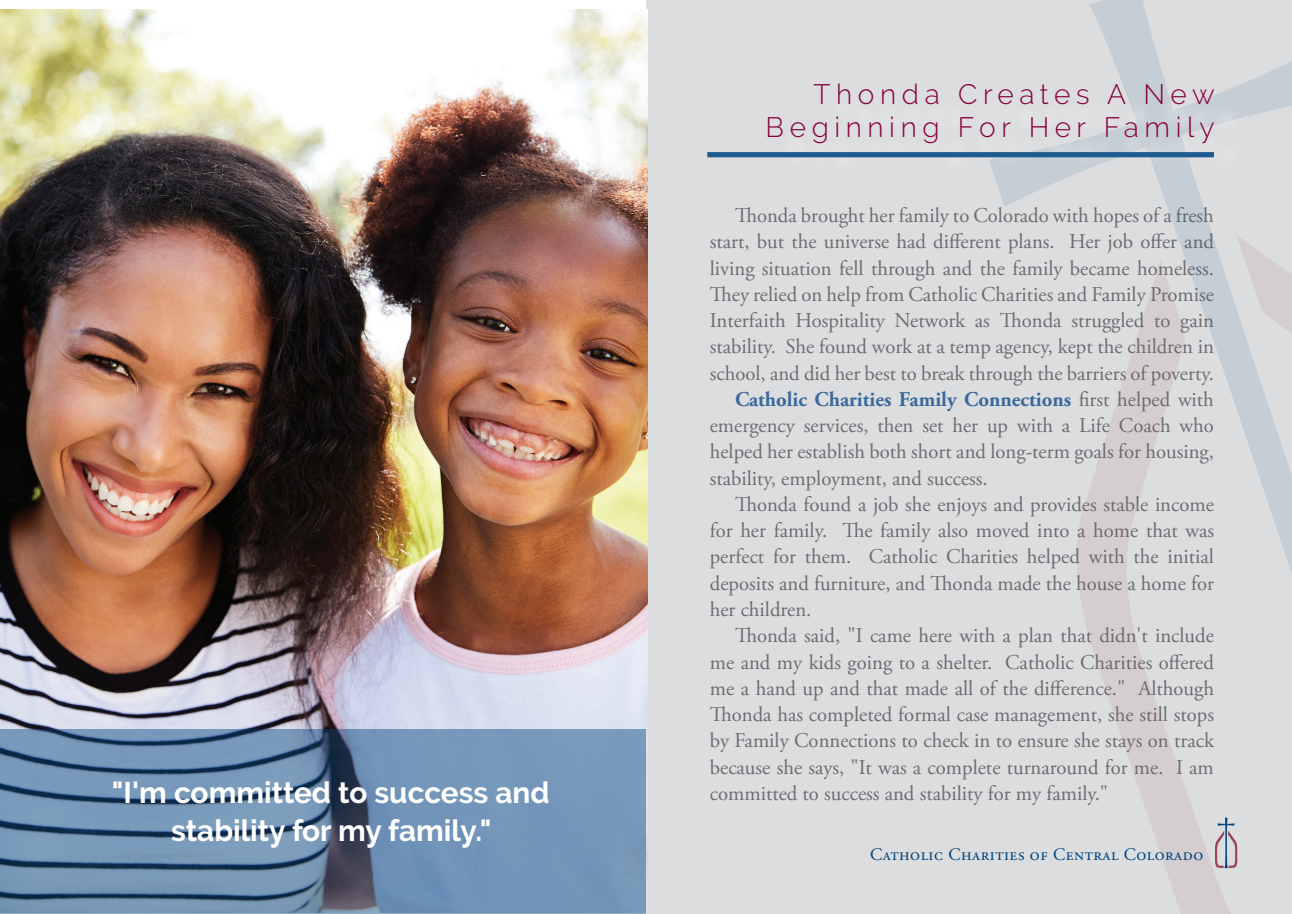
<style>
.page{position:relative;width:1292px;height:914px;background:#fff}
.page>*{position:absolute;margin:0;border:0;box-sizing:border-box;transform-origin:0 0}
.t1{font:700 29.75px "Raleway";color:#fff}
.t2{font:300 28px/33.6px "Raleway";letter-spacing:.2em;color:#860037;text-align:right}
.t3{font:21px "Adobe Garamond Pro";color:#6c6d70}
.t4{font:700 21px "Adobe Garamond Pro";color:#3b699b}
.t5{font:17.5px "Adobe Garamond Pro";letter-spacing:.03em;color:#00447b}
.s1{font-weight:400;color:#6c6d70}
</style>
<div class="page">
<div style="left:646px;top:0;width:646px;height:914px;background:#dcdddf"></div>
<img style="left:0;top:9px;width:648px;height:903px">
<svg style="left:994px;top:0;width:298px;height:260px"></svg>
<svg style="left:1077px;top:260px;width:138px;height:654px"></svg>
<svg style="left:0;top:729px;width:646px;height:185px;fill:#7596b8"></svg>
<svg style="left:1215px;top:235px;width:77px;height:679px"></svg>
<div style="left:780px;top:97px;width:464px;height:78px;background:#fff;opacity:.75"></div>
<div style="left:707px;top:152px;width:507px;height:5px;background:#1e5b8f"></div>
<h2 class="t2" style="left:765px;top:77px;width:450px">Thonda Creates A New<br>Beginning For Her Family</h2>
<p class="t3" style="left:735px;top:203px;width:480px">Thonda brought her family to Colorado with hopes of a fresh</p>
<p class="t3" style="left:710px;top:229px;width:506px">start, but the universe had different plans. Her job offer and</p>
<p class="t3" style="left:710px;top:255px;width:506px">living situation fell through and the family became homeless.</p>
<p class="t3" style="left:710px;top:281px;width:506px">They relied on help from Catholic Charities and Family Promise</p>
<p class="t3" style="left:710px;top:308px;width:506px">Interfaith Hospitality Network as Thonda struggled to gain</p>
<p class="t3" style="left:710px;top:334px;width:505px">stability. She found work at a temp agency, kept the children in</p>
<p class="t3" style="left:710px;top:360px;width:505px">school, and did her best to break through the barriers of poverty.</p>
<p class="t4" style="left:735px;top:387px;width:480px">Catholic Charities Family Connections <span class="s1">first helped with</span></p>
<p class="t3" style="left:710px;top:413px;width:505px">emergency services, then set her up with a Life Coach who</p>
<p class="t3" style="left:710px;top:439px;width:505px">helped her establish both short and long-term goals for housing,</p>
<p class="t3" style="left:710px;top:465px;width:279px">stability, employment, and success.</p>
<p class="t3" style="left:735px;top:491px;width:480px">Thonda found a job she enjoys and provides stable income</p>
<p class="t3" style="left:710px;top:518px;width:506px">for her family. The family also moved into a home that was</p>
<p class="t3" style="left:710px;top:544px;width:506px">perfect for them. Catholic Charities helped with the initial</p>
<p class="t3" style="left:710px;top:570px;width:506px">deposits and furniture, and Thonda made the house a home for</p>
<p class="t3" style="left:710px;top:596px;width:103px">her children.</p>
<p class="t3" style="left:735px;top:623px;width:480px">Thonda said, "I came here with a plan that didn't include</p>
<p class="t3" style="left:710px;top:649px;width:505px">me and my kids going to a shelter. Catholic Charities offered</p>
<p class="t3" style="left:710px;top:675px;width:506px">me a hand up and that made all of the difference." Although</p>
<p class="t3" style="left:710px;top:701px;width:506px">Thonda has completed formal case management, she still stops</p>
<p class="t3" style="left:710px;top:728px;width:506px">by Family Connections to check in to ensure she stays on track</p>
<p class="t3" style="left:710px;top:754px;width:505px">because she says, "It was a complete turnaround for me. I am</p>
<h1 class="t1" style="left:112px;top:775px;width:439px">"I'm committed to success and</h1>
<p class="t3" style="left:710px;top:780px;width:400px">committed to success and stability for my family."</p>
<h1 class="t1" style="left:171px;top:814px;width:322px">stability for my family."</h1>
<p class="t5" style="left:870px;top:844px;width:335px">Catholic Charities of Central Colorado</p>
</div>
